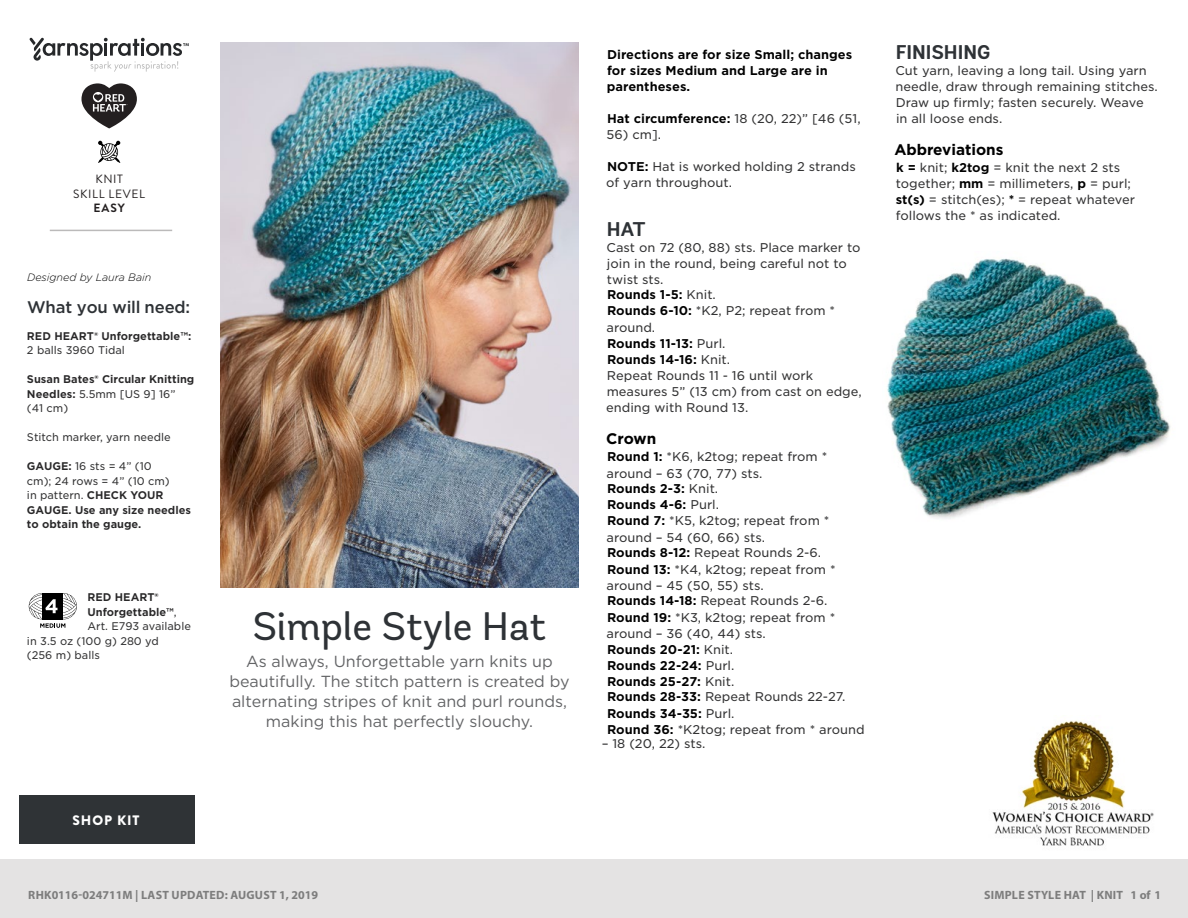
<style>
.page{position:relative;width:1188px;height:918px;background:#fff}
.page>*{position:absolute;margin:0;border:0;box-sizing:border-box;transform-origin:0 0}
.t1{font:39.75px "Andes Rounded";color:#2e3236}
.t2{font:700 19.8px "Andes Rounded";color:#2e3236}
.t3{font:500 16.8px "Gotham";color:#58595b}
.t4{font:500 16.8px "Gotham";letter-spacing:-.01em;color:#2e3236}
.t5{font:16.05px/19.8px "Gotham";color:#636466;text-align:center}
.t6{font:700 15.3px "Gotham";color:#000}
.t7{font:900 13.65px "Brandon Grotesque";letter-spacing:.065em;color:#fff}
.t8{font:12.15px/16px "Gotham S Sm";color:#333334}
.t9{font:700 12.15px/16px "Gotham S Sm";color:#000}
.t10{font:700 12px "Myriad Pro";letter-spacing:.02em;color:#7d7d7d}
.Skill_Level{font:12px "Brandon Grotesque";letter-spacing:.055em;color:#231f20}
.Skill_Level-2{font:700 12px "Brandon Grotesque";color:#231f20}
.t11{font:700 10.65px/14.5px "Gotham S Sm";color:#292829}
.t12{font:10.65px "Gotham S Sm";color:#333334}
.t13{font:italic 300 10.65px "Gotham Rounded";color:#000}
.s1{font-weight:400;color:#333334}
.s2{font-weight:700;color:#e31837}
.s3{font-weight:700;color:#000}
</style>
<div class="page">
<svg style="left:29px;top:593px;width:48px;height:35px"></svg>
<img style="left:220px;top:43px;width:359px;height:545px">
<img style="left:992px;top:720px;width:162px;height:126px">
<img style="left:887px;top:258px;width:284px;height:261px">
<div style="left:0;top:860px;width:1188px;height:58px;background:#e4e3e3"></div>
<svg style="left:98px;top:141px;width:22px;height:22px"></svg>
<svg style="left:30px;top:38px;width:159px;height:34px"></svg>
<svg style="left:81px;top:83px;width:56px;height:45px"></svg>
<hr style="left:50px;top:230px;width:122px;height:1px;background:#bbbaba">
<div style="left:19px;top:795px;width:175px;height:48px;background:#2f3336"></div>
<p class="Skill_Level" style="left:95px;top:171px;width:29px">KNIT</p>
<p class="Skill_Level" style="left:73px;top:185px;width:73px">SKILL LEVEL</p>
<p class="Skill_Level-2" style="left:94px;top:200px;width:33px">EASY</p>
<p class="t13" style="left:27px;top:270px;width:126px">Designed by Laura Bain</p>
<p class="t4" style="left:27px;top:296px;width:165px">What you will need:</p>
<p class="t11" style="left:27px;top:329px;width:166px">RED HEART® Unforgettable™:<br><span class="s1">2 balls 3960 Tidal</span></p>
<p class="t11" style="left:27px;top:372px;width:169px">Susan Bates® Circular Knitting<br>Needles: <span class="s1">5.5mm [US 9] 16”<br>(41 cm)</span></p>
<p class="t12" style="left:27px;top:430px;width:145px">Stitch marker, yarn needle</p>
<p class="t11" style="left:27px;top:459px;width:166px">GAUGE: <span class="s1">16 sts = 4” (10<br>cm); 24 rows = 4” (10 cm)<br>in pattern.</span> CHECK YOUR<br>GAUGE. Use any size needles to obtain the gauge.</p>
<p class="t11" style="left:87px;top:590px;width:73px">RED HEART®</p>
<p class="t11" style="left:87px;top:604px;width:91px">Unforgettable™<span class="s1">,</span></p>
<p class="t12" style="left:87px;top:619px;width:105px">Art. E793 available</p>
<p class="t12" style="left:27px;top:633px;width:133px">in 3.5 oz (100 g) 280 yd</p>
<p class="t12" style="left:27px;top:648px;width:74px">(256 m) balls</p>
<p class="t7" style="left:72px;top:810px;width:69px">SHOP KIT</p>
<p class="t1" style="left:253px;top:602px;width:295px">Simple Style Hat</p>
<p class="t5" style="left:229px;top:651px;width:342px">As always, Unforgettable yarn knits up beautifully. The stitch pattern is created by alternating stripes of knit and purl rounds, making this hat perfectly slouchy.</p>
<p class="t3" style="left:27px;top:877px;width:373px">Find more ideas &amp; inspiration: <span class="s2">redheart.com</span></p>
<p class="t10" style="left:28px;top:887px;width:291px">RHK0116-024711M | LAST UPDATED: AUGUST 1, 2019</p>
<p class="t9" style="left:607px;top:46px;width:247px">Directions are for size Small; changes for sizes Medium and Large are in parentheses.</p>
<p class="t9" style="left:607px;top:110px;width:255px">Hat circumference: <span class="s1">18 (20, 22)” [46 (51,</span></p>
<p class="t8" style="left:607px;top:126px;width:56px">56) cm].</p>
<p class="t8" style="left:606px;top:159px;width:251px"><span class="s3">NOTE:</span> Hat is worked holding 2 strands of yarn throughout.</p>
<p class="t2" style="left:607px;top:216px;width:40px">HAT</p>
<p class="t8" style="left:606px;top:239px;width:257px">Cast on 72 (80, 88) sts. Place marker to join in the round, being careful not to twist sts.<br><span class="s3">Rounds 1-5:</span> Knit.<br><span class="s3">Rounds 6-10:</span> *K2, P2; repeat from * around.<br><span class="s3">Rounds 11-13:</span> Purl.<br><span class="s3">Rounds 14-16:</span> Knit.<br>Repeat Rounds 11 - 16 until work measures 5” (13 cm) from cast on edge, ending with Round 13.</p>
<p class="t6" style="left:606px;top:428px;width:52px">Crown</p>
<p class="t8" style="left:607px;top:449px;width:224px"><span class="s3">Round 1:</span> *K6, k2tog; repeat from * around – 63 (70, 77) sts.<br><span class="s3">Rounds 2-3:</span> Knit.<br><span class="s3">Rounds 4-6:</span> Purl.<br><span class="s3">Round 7:</span> *K5, k2tog; repeat from * around – 54 (60, 66) sts.<br><span class="s3">Rounds 8-12:</span> Repeat Rounds 2-6.</p>
<p class="t8" style="left:607px;top:561px;width:231px"><span class="s3">Round 13:</span> *K4, k2tog; repeat from * around – 45 (50, 55) sts.<br><span class="s3">Rounds 14-18:</span> Repeat Rounds 2-6.</p>
<p class="t8" style="left:607px;top:609px;width:241px"><span class="s3">Round 19:</span> *K3, k2tog; repeat from * around – 36 (40, 44) sts.<br><span class="s3">Rounds 20-21:</span> Knit.<br><span class="s3">Rounds 22-24:</span> Purl.<br><span class="s3">Rounds 25-27:</span> Knit.<br><span class="s3">Rounds 28-33:</span> Repeat Rounds 22-27.</p>
<p class="t8" style="left:607px;top:705px;width:259px"><span class="s3">Rounds 34-35:</span> Purl.<br><span class="s3">Round 36:</span> *K2tog; repeat from * around</p>
<p class="t8" style="left:602px;top:736px;width:105px">– 18 (20, 22) sts.</p>
<p class="t2" style="left:896px;top:40px;width:96px">FINISHING</p>
<p class="t8" style="left:895px;top:62px;width:264px">Cut yarn, leaving a long tail. Using yarn needle, draw through remaining stitches.<br>Draw up firmly; fasten securely. Weave in all loose ends.</p>
<p class="t6" style="left:894px;top:140px;width:111px">Abbreviations</p>
<p class="t8" style="left:896px;top:160px;width:241px"><span class="s3">k =</span> knit; <span class="s3">k2tog</span> = knit the next 2 sts together; <span class="s3">mm</span> = millimeters, <span class="s3">p</span> = purl; <span class="s3">st(s)</span> = stitch(es); <span class="s3">*</span> = repeat whatever follows the * as indicated.</p>
<p class="t10" style="left:984px;top:887px;width:178px">SIMPLE STYLE HAT | KNIT 1 of 1</p>
</div>
